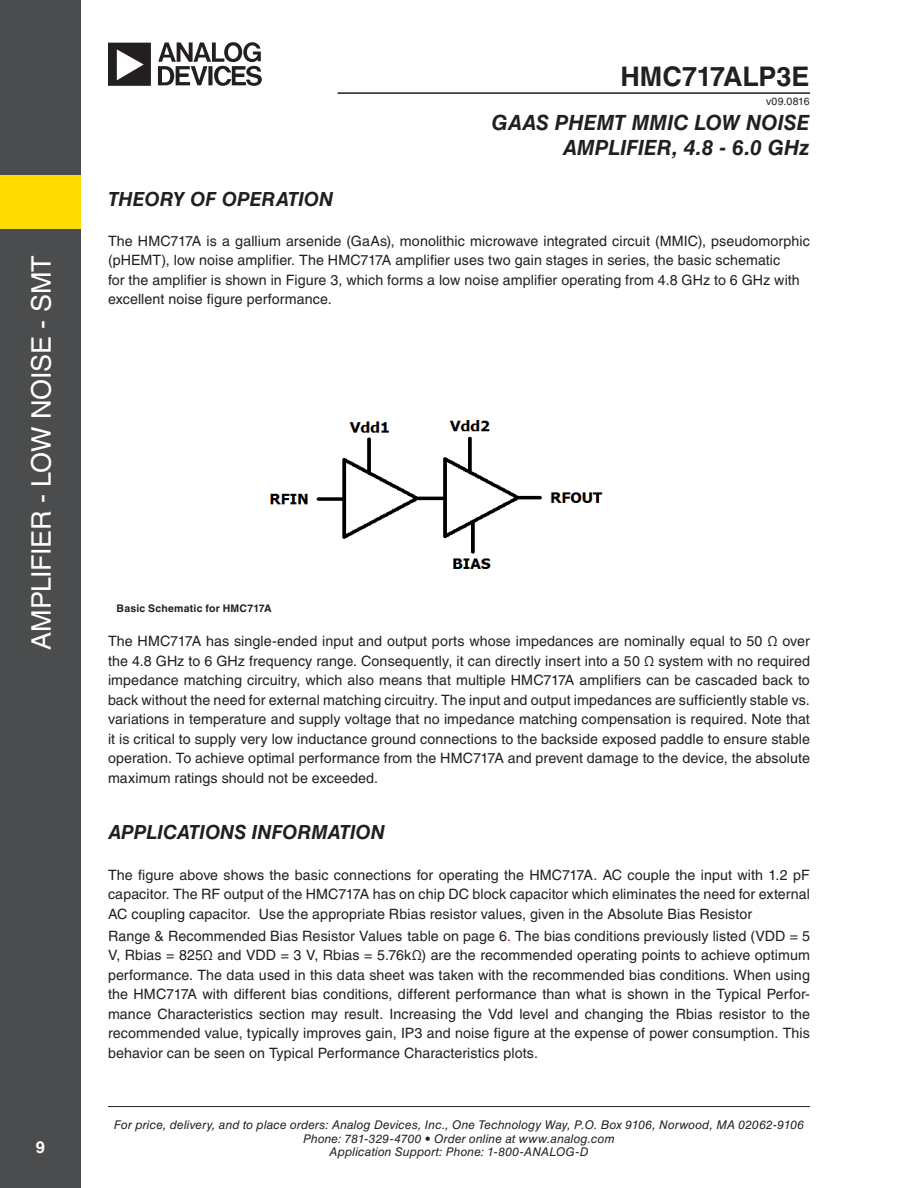
<style>
.page{position:relative;width:918px;height:1188px;background:#fff}
.page>*{position:absolute;margin:0;border:0;box-sizing:border-box;transform-origin:0 0}
.t1{font:27px "Helvetica LT Std";letter-spacing:-.015em;color:#fff}
.t2{font:700 27px "Helvetica LT Std";letter-spacing:-.005em;color:#231f20}
.t3{font:italic 700 21px/25.2px "Helvetica LT Std";letter-spacing:.005em;color:#231f20;text-align:right}
.t4{font:italic 700 19.5px "Helvetica LT Std";color:#231f20}
.t5{font:700 16.5px "Helvetica LT Std";color:#fff}
.t6{font:14.25px/19.5px "Helvetica LT Std";letter-spacing:.005em;color:#231f20;text-align:justify}
.t7{font:italic 12px/13.5px "Helvetica LT Std";letter-spacing:.01em;color:#231f20;text-align:center}
.t8{font:700 10.5px "Helvetica LT Std";letter-spacing:.02em;color:#231f20}
.t9{font:10.5px "Helvetica LT Std";letter-spacing:.025em;color:#231f20}
.s1{color:#b30437}
</style>
<div class="page">
<hr style="left:108px;top:1106px;width:702px;height:1px;background:#231f20">
<hr style="left:338px;top:92px;width:472px;height:2px;background:#231f20">
<div style="left:0;top:0;width:81px;height:1188px;background:#4b4c4d"></div>
<div style="left:0;top:175px;width:81px;height:54px;background:#ffdc01"></div>
<svg style="left:108px;top:42px;width:154px;height:44px"></svg>
<img style="left:270px;top:420px;width:333px;height:149px">
<h1 class="t1" style="left:26px;top:650px;width:396px;rotate:-90deg">AMPLIFIER - LOW NOISE - SMT</h1>
<p class="t5" style="left:36px;top:1138px;width:11px">9</p>
<h1 class="t2" style="left:620px;top:60px;width:191px">HMC717ALP3E</h1>
<p class="t9" style="left:766px;top:95px;width:45px">v09.0816</p>
<h2 class="t3" style="left:492px;top:109px;width:320px">GAAS PHEMT MMIC LOW NOISE<br>AMPLIFIER, 4.8 - 6.0 GHZ</h2>
<h3 class="t4" style="left:108px;top:187px;width:227px">THEORY OF OPERATION</h3>
<p class="t6" style="left:108px;top:231px;width:704px;text-align:left">The HMC717A is a gallium arsenide (GaAs), monolithic microwave integrated circuit (MMIC), pseudomorphic (pHEMT), low noise amplifier. The HMC717A amplifier uses two gain stages in series, the basic schematic<br>for the amplifier is shown in Figure 3, which forms a low noise amplifier operating from 4.8 GHz to 6 GHz with excellent noise figure performance.</p>
<p class="t8" style="left:117px;top:602px;width:157px">Basic Schematic for HMC717A</p>
<p class="t6" style="left:108px;top:632px;width:704px">The HMC717A has single-ended input and output ports whose impedances are nominally equal to 50 Ω over the 4.8 GHz to 6 GHz frequency range. Consequently, it can directly insert into a 50 Ω system with no required impedance matching circuitry, which also means that multiple HMC717A amplifiers can be cascaded back to back without the need for external matching circuitry. The input and output impedances are sufficiently stable vs. variations in temperature and supply voltage that no impedance matching compensation is required. Note that it is critical to supply very low inductance ground connections to the backside exposed paddle to ensure stable operation. To achieve optimal performance from the HMC717A and prevent damage to the device, the absolute maximum ratings should not be exceeded.</p>
<h3 class="t4" style="left:108px;top:820px;width:14px">APP</h3>
<h3 class="t4" style="left:147px;top:820px;width:240px">LICATIONS INFORMATION</h3>
<p class="t6" style="left:108px;top:865px;width:703px">The figure above shows the basic connections for operating the HMC717A. AC couple the input with 1.2 pF capacitor. The RF output of the HMC717A has on chip DC block capacitor which eliminates the need for external AC coupling capacitor. Use the appropriate Rbias resistor values, given in the Absolute Bias Resistor</p>
<p class="t6" style="left:108px;top:926px;width:704px">Range &amp; Recommended Bias Resistor Values table on page 6<span class="s1">.</span> The bias conditions previously listed (VDD = 5<br>V, Rbias = 825Ω and VDD = 3 V, Rbias = 5.76kΩ) are the recommended operating points to achieve optimum performance. The data used in this data sheet was taken with the recommended bias conditions. When using the HMC717A with different bias conditions, different performance than what is shown in the Typical Perfor&shy;mance Characteristics section may result. Increasing the Vdd level and changing the Rbias resistor to the recommended value, typically improves gain, IP3 and noise figure at the expense of power consumption. This behavior can be seen on Typical Performance Characteristics plots.</p>
<p class="t7" style="left:114px;top:1118px;width:692px">For price, delivery, and to place orders: Analog Devices, Inc., One Technology Way, P.O. Box 9106, Norwood, MA 02062-9106<br>Phone: 781-329-4700 • Order online at www.analog.com<br>Application Support: Phone: 1-800-ANALOG-D</p>
</div>
